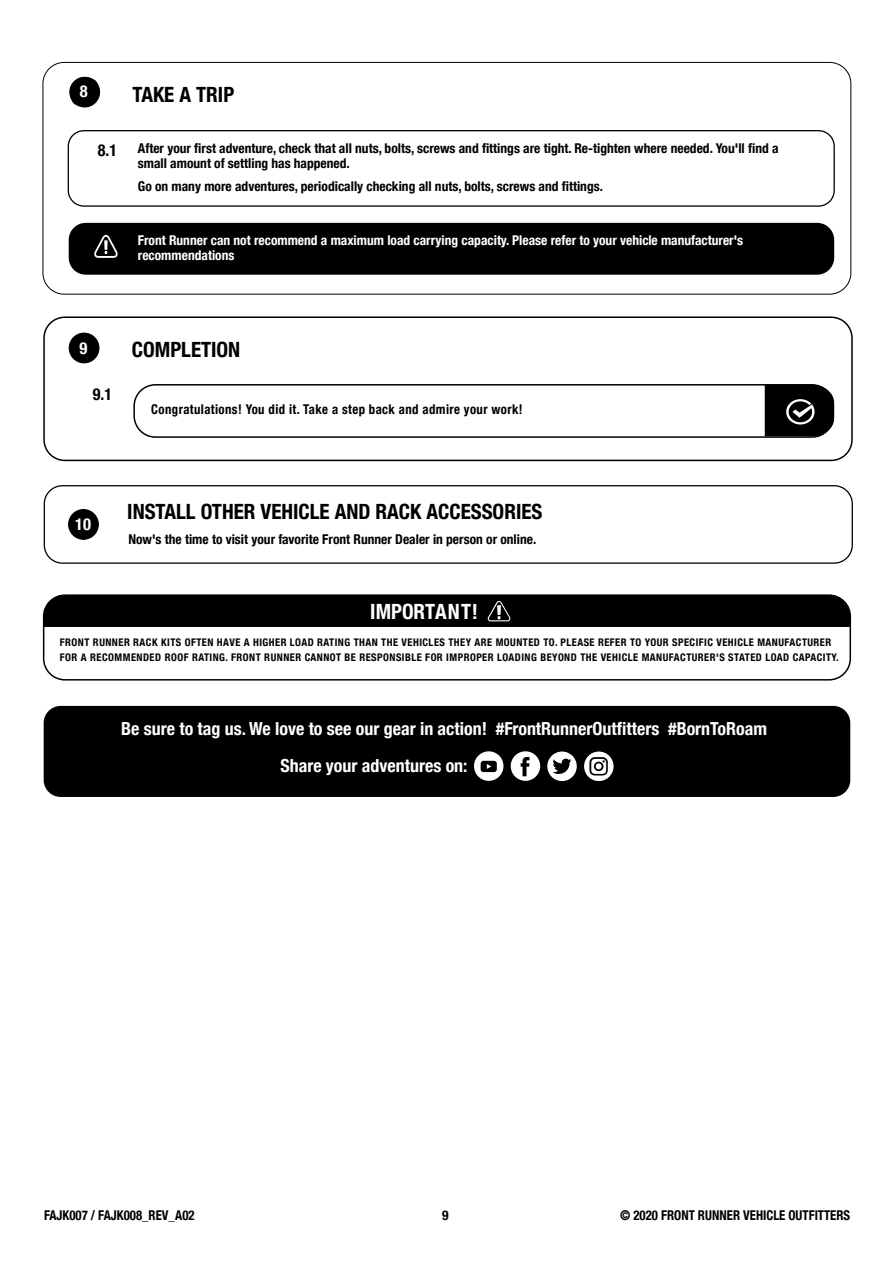
<style>
.page{position:relative;width:893px;height:1263px;background:#fff}
.page>*{position:absolute;margin:0;border:0;box-sizing:border-box;transform-origin:0 0}
.t1{font:700 condensed 21px "Helvetica Neue LT Com";color:#000}
.t2{font:700 condensed 21px "Helvetica Neue LT Com";color:#fefefe}
.t3{font:700 condensed 18px/36.9px "Helvetica Neue";color:#fff}
.t4{font:700 condensed 16.5px "Helvetica Neue LT Com";color:#000}
.t5{font:700 condensed 16.5px "Helvetica Neue LT Com";color:#fefefe}
.t6{font:700 condensed 13.5px/15px "Helvetica Neue LT Com";color:#000}
.t7{font:700 condensed 13.5px/15px "Helvetica Neue LT Com";color:#fff}
.t8{font:700 condensed 13.5px "Helvetica Neue LT Com";color:#000;scale:.95 1}
.t9{font:700 condensed 13.5px "Helvetica Neue LT Com";letter-spacing:.03em;color:#000;scale:.95 1}
.t10{font:700 condensed 10.5px/15px "Helvetica Neue LT Com";letter-spacing:.045em;color:#000}
</style>
<div class="page">
<div style="left:43px;top:62px;width:808px;height:233px;border:1px solid #000;border-radius:21px"></div>
<svg style="left:69px;top:76px;width:32px;height:32px"></svg>
<div style="left:68px;top:130px;width:767px;height:77px;border:1px solid #000;border-radius:16px"></div>
<div style="left:69px;top:223px;width:765px;height:52px;background:#000;border-radius:17px"></div>
<svg style="left:94px;top:235px;width:24px;height:23px"></svg>
<div style="left:69px;top:333px;width:30px;height:30px;background:#000;border-radius:50%"></div>
<div style="left:69px;top:333px;width:30px;height:30px;border:1px solid #000;border-radius:50%"></div>
<div style="left:43px;top:316px;width:810px;height:145px;border:2px solid #000;border-radius:21px"></div>
<div style="left:133px;top:384px;width:701px;height:54px;border:2px solid #000;border-radius:21px"></div>
<svg style="left:764px;top:384px;width:71px;height:53px;background:#232323"></svg>
<div style="left:69px;top:509px;width:29px;height:30px;background:#000;border-radius:50%"></div>
<div style="left:68px;top:509px;width:31px;height:31px;border:1px solid #000;border-radius:50%"></div>
<div style="left:44px;top:485px;width:809px;height:79px;border:1px solid #000;border-radius:18px"></div>
<div style="left:44px;top:595px;width:806px;height:32px;background:#000"></div>
<div style="left:43px;top:594px;width:808px;height:86px;border:2px solid #000;border-radius:21px"></div>
<svg style="left:488px;top:601px;width:23px;height:20px"></svg>
<div style="left:44px;top:706px;width:806px;height:91px;background:#000;border-radius:17px"></div>
<svg style="left:584px;top:751px;width:30px;height:30px"></svg>
<svg style="left:589px;top:757px;width:19px;height:18px"></svg>
<svg style="left:547px;top:751px;width:30px;height:30px"></svg>
<svg style="left:511px;top:751px;width:29px;height:30px"></svg>
<svg style="left:474px;top:751px;width:29px;height:30px"></svg>
<p class="t5" style="left:80px;top:82px;width:9px">8</p>
<p class="t4" style="left:98px;top:141px;width:21px">8.1</p>
<h1 class="t1" style="left:132px;top:82px;width:103px">TAKE A TRIP</h1>
<p class="t6" style="left:138px;top:141px;width:642px">After your first adventure, check that all nuts, bolts, screws and fittings are tight. Re-tighten where needed. You'll find a small amount of settling has happened.</p>
<p class="t6" style="left:138px;top:178px;width:467px">Go on many more adventures, periodically checking all nuts, bolts, screws and fittings.</p>
<p class="t7" style="left:138px;top:233px;width:607px">Front Runner can not recommend a maximum load carrying capacity. Please refer to your vehicle manufacturer's recommendations</p>
<p class="t5" style="left:79px;top:338px;width:9px">9</p>
<h1 class="t1" style="left:132px;top:337px;width:110px">COMPLETION</h1>
<p class="t4" style="left:93px;top:384px;width:21px">9.1</p>
<p class="t9" style="left:151px;top:401px;width:392px">Congratulations! You did it. Take a step back and admire your work!</p>
<p class="t5" style="left:75px;top:514px;width:17px">10</p>
<h1 class="t1" style="left:127px;top:499px;width:417px">INSTALL OTHER VEHICLE AND RACK ACCESSORIES</h1>
<p class="t6" style="left:128px;top:531px;width:409px">Now's the time to visit your favorite Front Runner Dealer in person or online.</p>
<h1 class="t2" style="left:370px;top:599px;width:109px">IMPORTANT!</h1>
<p class="t10" style="left:60px;top:635px;width:780px">FRONT RUNNER RACK KITS OFTEN HAVE A HIGHER LOAD RATING THAN THE VEHICLES THEY ARE MOUNTED TO. PLEASE REFER TO YOUR SPECIFIC VEHICLE MANUFACTURER<br>FOR A RECOMMENDED ROOF RATING. FRONT RUNNER CANNOT BE RESPONSIBLE FOR IMPROPER LOADING BEYOND THE VEHICLE MANUFACTURER'S STATED LOAD CAPACITY.</p>
<h2 class="t3" style="left:280px;top:710px;width:488px;text-indent:-159px">Be sure to tag us. We love to see our gear in action! #FrontRunnerOutfitters #BornToRoam<br>Share your adventures on:</h2>
<p class="t8" style="left:44px;top:1207px;width:160px">FAJK007 / FAJK008_REV_A02</p>
<p class="t6" style="left:442px;top:1208px;width:8px">9</p>
<p class="t8" style="left:620px;top:1207px;width:244px">© 2020 FRONT RUNNER VEHICLE OUTFITTERS</p>
</div>
